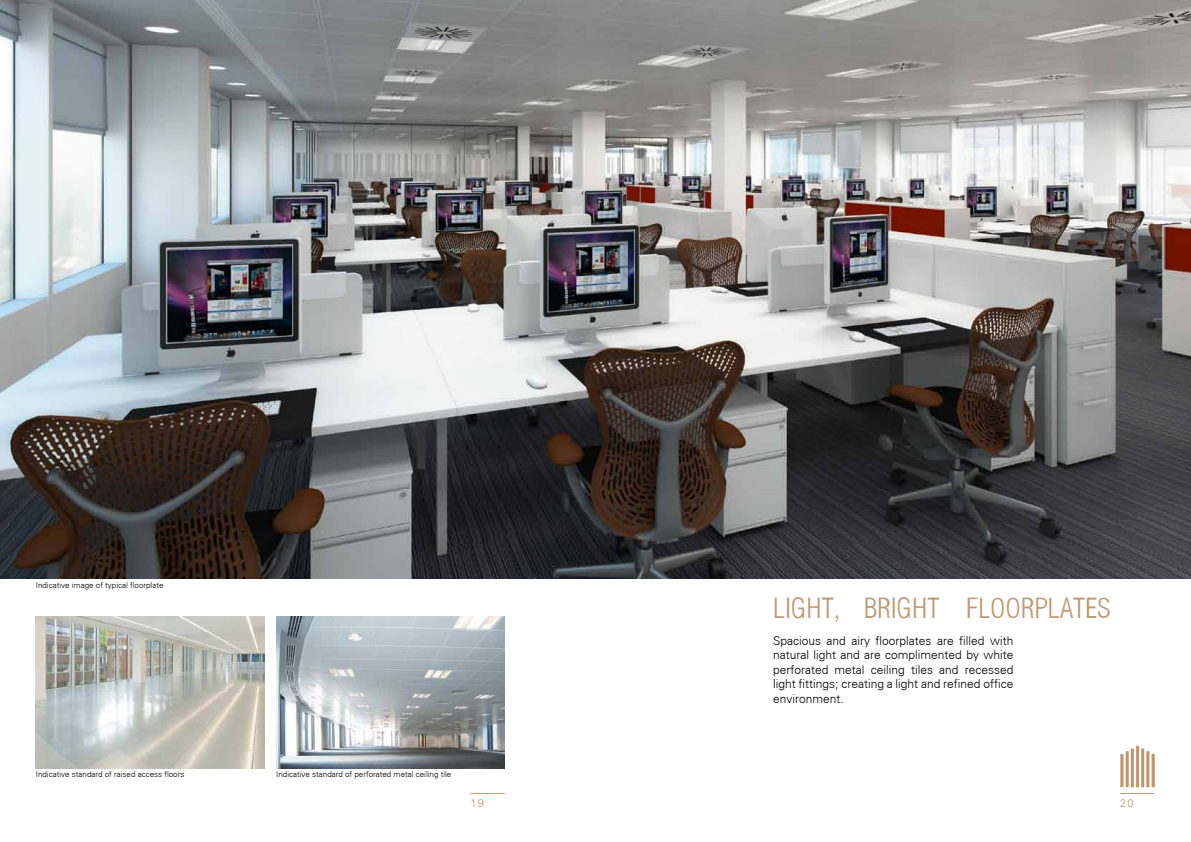
<style>
.page{position:relative;width:1191px;height:842px;background:#fff}
.page>*{position:absolute;margin:0;border:0;box-sizing:border-box;transform-origin:0 0}
.t1{font:300 condensed 31px "Helvetica";color:#be9871}
.t2{font:300 12px/14.4px "Univers";color:#000;text-align:justify}
.t3{font:300 11px "Univers";color:#be9871}
.t4{font:300 8px "Univers";color:#000}
</style>
<div class="page">
<img style="left:0;top:0;width:1191px;height:578px">
<img style="left:1120px;top:745px;width:35px;height:43px">
<hr style="left:1120px;top:793px;width:34px;height:1px;background:#be9871">
<hr style="left:470px;top:793px;width:35px;height:1px;background:#be9871">
<img style="left:35px;top:617px;width:229px;height:151px">
<img style="left:276px;top:617px;width:229px;height:151px">
<p class="t4" style="left:36px;top:580px;width:129px">Indicative image of typical floorplate</p>
<h1 class="t1" style="left:773px;top:592px;width:339px">LIGHT, BRIGHT FLOORPLATES</h1>
<p class="t2" style="left:773px;top:633px;width:242px">Spacious and airy floorplates are filled with natural light and are complimented by white perforated metal ceiling tiles and recessed light fittings; creating a light and refined office environment.</p>
<p class="t4" style="left:36px;top:770px;width:150px">Indicative standard of raised access floors</p>
<p class="t4" style="left:276px;top:770px;width:177px">Indicative standard of perforated metal ceiling tile</p>
<p class="t3" style="left:470px;top:797px;width:15px">19</p>
<p class="t3" style="left:1120px;top:797px;width:15px">20</p>
</div>
